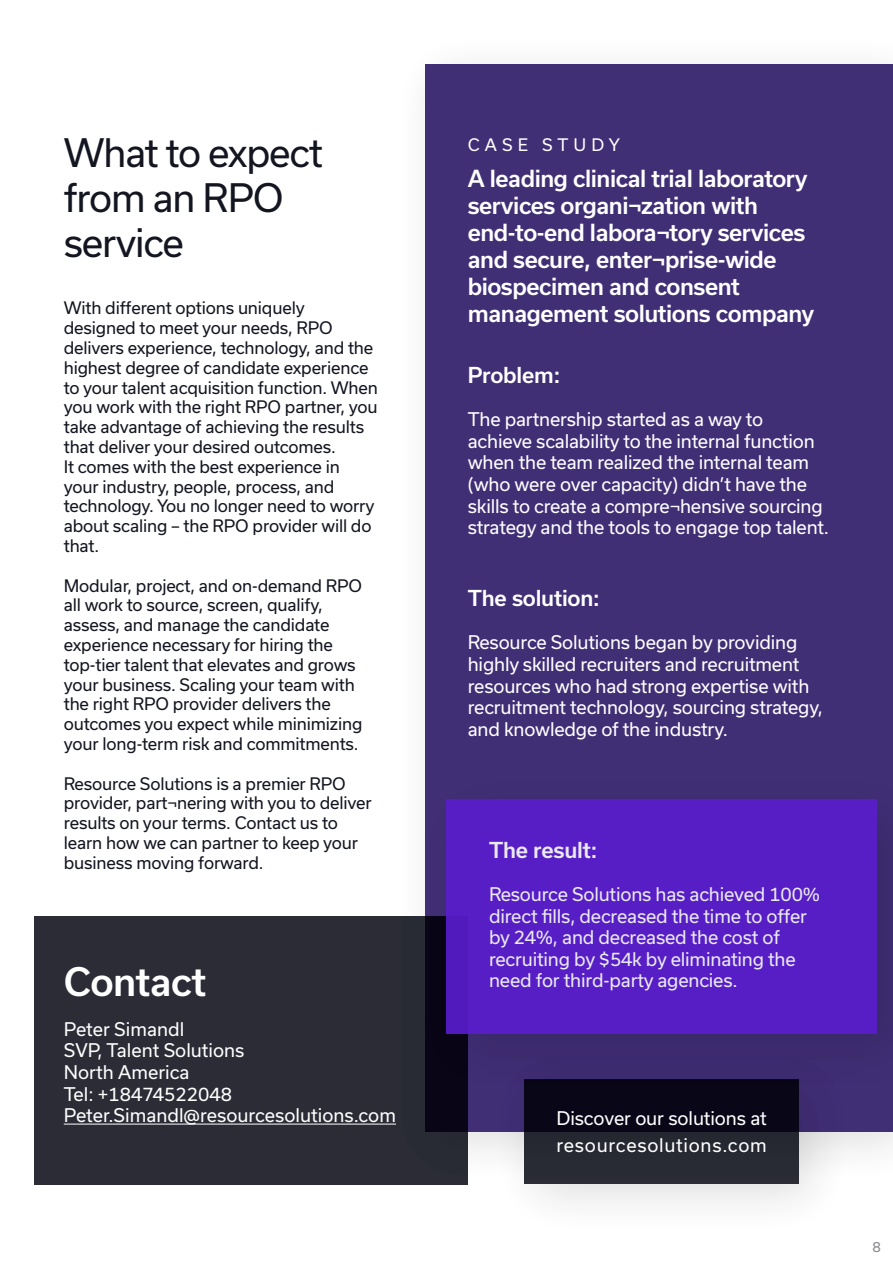
<style>
.page{position:relative;width:893px;height:1263px;background:#fff}
.page>*{position:absolute;margin:0;border:0;box-sizing:border-box;transform-origin:0 0}
.Main_Heading_-_Midnight{font:37.5px/45px "Usual";letter-spacing:-.03em;color:#131520}
.Body_Text_-_Midnight{font:500 37.5px "Usual";letter-spacing:-.01em;color:#fff}
.Main_Heading_-_Midnight-2{font:500 22.5px/27px "Usual";letter-spacing:-.02em;color:#fff}
.Body_Text_-_Midnight-2{font:500 21px "Usual";letter-spacing:-.01em;color:#fff}
.Body_Text_-_Midnight-3{font:18px/21.6px "Usual";letter-spacing:-.01em;color:#fff}
.Body_Text_-_Midnight-4{font:18px/27px "Usual";letter-spacing:.015em;color:#fff}
.Body_Text_-_Midnight-5{font:16.5px/19.8px "Usual";letter-spacing:-.01em;color:#131520}
.Main_Heading_-_Midnight-3{font:16.5px "Usual";letter-spacing:.315em;color:#fff}
.t1{font:13.5px "Usual";color:#898a90}
</style>
<div class="page">
<div style="left:34px;top:916px;width:434px;height:269px;background:#2b2c36"></div>
<div style="left:388px;top:27px;width:505px;height:1163px;background:#000;opacity:.15"></div>
<div style="left:425px;top:64px;width:468px;height:1067px;background:#412f76"></div>
<hr style="left:64px;top:1123px;width:332px;height:1px;background:#fff">
<div style="left:416px;top:769px;width:477px;height:329px;background:#000;opacity:.15"></div>
<div style="left:446px;top:799px;width:431px;height:234px;background:#571ec6"></div>
<div style="left:487px;top:1042px;width:370px;height:200px;background:#000;opacity:.15"></div>
<svg style="left:525px;top:1079px;width:274px;height:105px;background:#171724"></svg>
<p class="Main_Heading_-_Midnight" style="left:64px;top:130px;width:261px">What to expect from an RPO service</p>
<p class="Main_Heading_-_Midnight-3" style="left:468px;top:135px;width:154px">CASE STUDY</p>
<p class="Main_Heading_-_Midnight-2" style="left:468px;top:165px;width:348px">A leading clinical trial laboratory services organi¬zation with end-to-end labora¬tory services and secure, enter¬prise-wide biospecimen and consent management solutions company</p>
<p class="Body_Text_-_Midnight-5" style="left:64px;top:298px;width:316px">With different options uniquely designed to meet your needs, RPO delivers experience, technology, and the highest degree of candidate experience to your talent acquisition function. When you work with the right RPO partner, you take advantage of achieving the results that deliver your desired outcomes.<br>It comes with the best experience in your industry, people, process, and technology. You no longer need to worry about scaling – the RPO provider will do that.</p>
<p class="Body_Text_-_Midnight-5" style="left:64px;top:575px;width:300px">Modular, project, and on-demand RPO all work to source, screen, qualify, assess, and manage the candidate experience necessary for hiring the top-tier talent that elevates and grows your business. Scaling your team with the right RPO provider delivers the outcomes you expect while minimizing your long-term risk and commitments.</p>
<p class="Body_Text_-_Midnight-5" style="left:64px;top:773px;width:309px">Resource Solutions is a premier RPO provider, part¬nering with you to deliver results on your terms. Contact us to learn how we can partner to keep your business moving forward.</p>
<p class="Body_Text_-_Midnight-2" style="left:468px;top:363px;width:94px">Problem:</p>
<p class="Body_Text_-_Midnight-3" style="left:468px;top:409px;width:363px">The partnership started as a way to achieve scalability to the internal function when the team realized the internal team (who were over capacity) didn’t have the skills to create a compre¬hensive sourcing strategy and the tools to engage top talent.</p>
<p class="Body_Text_-_Midnight-2" style="left:468px;top:586px;width:133px">The solution:</p>
<p class="Body_Text_-_Midnight-3" style="left:468px;top:632px;width:357px">Resource Solutions began by providing highly skilled recruiters and recruitment resources who had strong expertise with recruitment technology, sourcing strategy, and knowledge of the industry.</p>
<p class="Body_Text_-_Midnight-2" style="left:489px;top:838px;width:110px">The result:</p>
<p class="Body_Text_-_Midnight-3" style="left:489px;top:883px;width:333px">Resource Solutions has achieved 100% direct fills, decreased the time to offer by 24%, and decreased the cost of recruiting by $54k by eliminating the need for third-party agencies.</p>
<p class="Body_Text_-_Midnight" style="left:64px;top:960px;width:144px">Contact</p>
<p class="Body_Text_-_Midnight-3" style="left:64px;top:1018px;width:122px">Peter Simandl</p>
<p class="Body_Text_-_Midnight-3" style="left:64px;top:1040px;width:182px">SVP, Talent Solutions</p>
<p class="Body_Text_-_Midnight-3" style="left:64px;top:1061px;width:127px">North America</p>
<p class="Body_Text_-_Midnight-3" style="left:64px;top:1083px;width:170px">Tel: +18474522048</p>
<p class="Body_Text_-_Midnight-3" style="left:64px;top:1105px;width:334px">Peter.Simandl@resourcesolutions.com</p>
<p class="Body_Text_-_Midnight-4" style="left:556px;top:1104px;width:212px">Discover our solutions at resourcesolutions.com</p>
<p class="t1" style="left:872px;top:1239px;width:10px">8</p>
</div>
